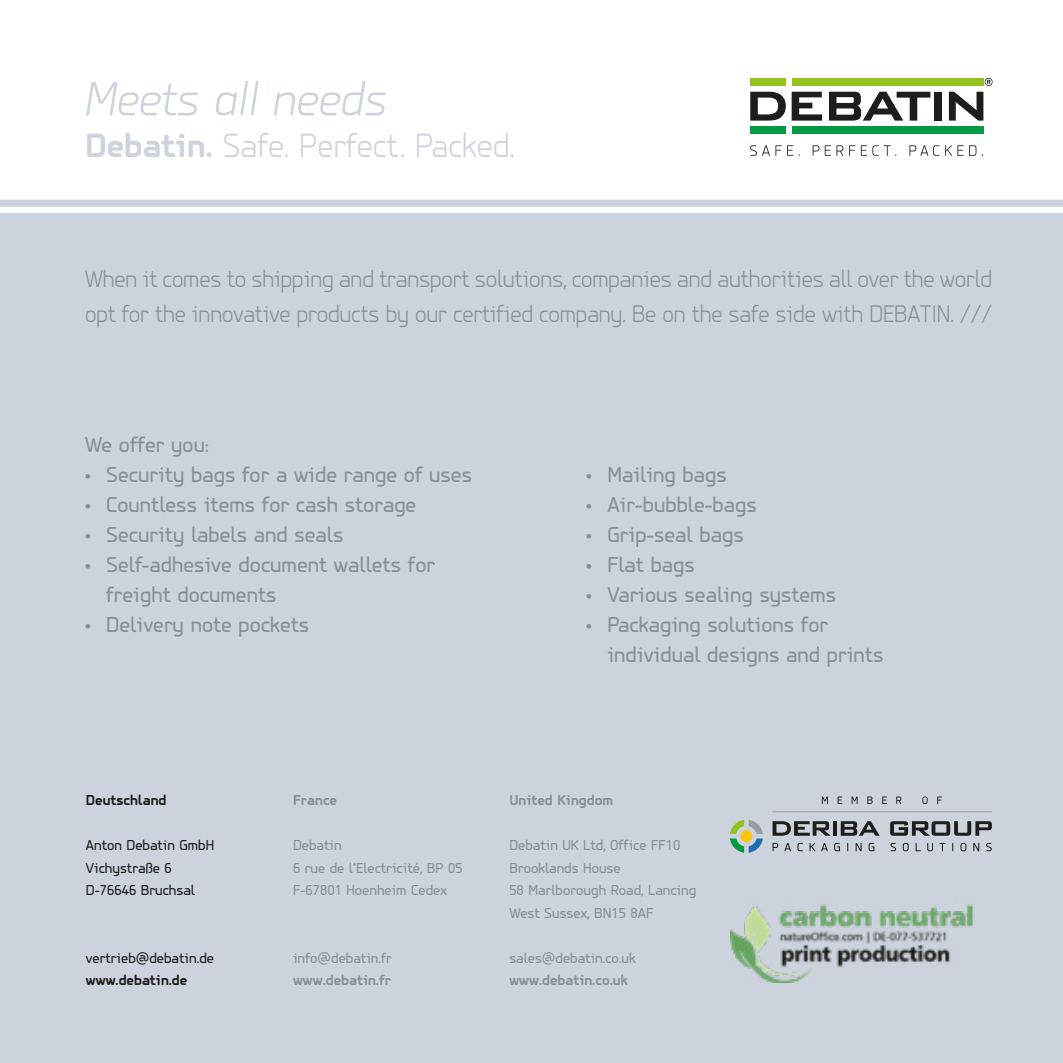
<style>
.page{position:relative;width:1063px;height:1063px;background:#fff}
.page>*{position:absolute;margin:0;border:0;box-sizing:border-box;transform-origin:0 0}
.t1{font:italic 300 50px "PF Isotext Pro";color:#ccd3dc}
.t2{font:300 35px "PF Isotext Pro";color:#ccd3dc}
.t3{font:300 25px/35px "PF Isotext Pro";letter-spacing:-.005em;color:#869099}
.t4{font:22.5px/30px "PF Isotext Pro";color:#869099}
.t5{font:15px/22.5px "PF Isotext Pro";color:#869099}
.t6{font:15px/22.5px "PF Isotext Pro";color:#1d1d1b}
.t7{font:700 15px "PF Isotext Pro";color:#869099}
.t8{font:700 15px "PF Isotext Pro";color:#1d1d1b}
.s1{font-weight:700}
</style>
<div class="page">
<div style="left:0;top:214px;width:1063px;height:849px;background:#ccd3dc"></div>
<div style="left:0;top:200px;width:1063px;height:7px;background:#ccd3dc"></div>
<img style="left:731px;top:904px;width:242px;height:79px">
<svg style="left:750px;top:92px;width:36px;height:29px"></svg>
<svg style="left:792px;top:92px;width:30px;height:29px"></svg>
<svg style="left:829px;top:92px;width:101px;height:29px"></svg>
<div style="left:934px;top:92px;width:8px;height:29px;background:#1d1d1b"></div>
<svg style="left:949px;top:92px;width:34px;height:29px"></svg>
<div style="left:750px;top:127px;width:36px;height:7px;background:#009b3e"></div>
<div style="left:750px;top:78px;width:36px;height:7px;background:#95c11f"></div>
<div style="left:792px;top:127px;width:191px;height:7px;background:#009b3e"></div>
<div style="left:792px;top:78px;width:191px;height:7px;background:#95c11f"></div>
<svg style="left:985px;top:78px;width:8px;height:8px"></svg>
<svg style="left:750px;top:145px;width:50px;height:11px"></svg>
<svg style="left:813px;top:145px;width:6px;height:11px"></svg>
<svg style="left:825px;top:145px;width:18px;height:11px"></svg>
<svg style="left:849px;top:145px;width:6px;height:11px"></svg>
<svg style="left:861px;top:145px;width:35px;height:11px"></svg>
<svg style="left:909px;top:145px;width:30px;height:11px"></svg>
<svg style="left:945px;top:145px;width:31px;height:11px"></svg>
<svg style="left:822px;top:797px;width:6px;height:7px"></svg>
<svg style="left:838px;top:797px;width:4px;height:7px"></svg>
<svg style="left:852px;top:797px;width:6px;height:7px"></svg>
<svg style="left:867px;top:797px;width:6px;height:7px"></svg>
<svg style="left:882px;top:797px;width:5px;height:7px"></svg>
<svg style="left:896px;top:797px;width:5px;height:7px"></svg>
<svg style="left:922px;top:797px;width:6px;height:7px"></svg>
<svg style="left:937px;top:797px;width:5px;height:7px"></svg>
<hr style="left:773px;top:811px;width:219px;height:1px;background:#9c9ba3">
<svg style="left:730px;top:820px;width:33px;height:33px"></svg>
<div style="left:740px;top:830px;width:12px;height:12px;background:#fdc509;border-radius:50%"></div>
<svg style="left:773px;top:843px;width:5px;height:8px"></svg>
<svg style="left:785px;top:843px;width:6px;height:8px"></svg>
<svg style="left:797px;top:843px;width:6px;height:8px"></svg>
<svg style="left:810px;top:843px;width:5px;height:8px"></svg>
<svg style="left:821px;top:843px;width:7px;height:8px"></svg>
<svg style="left:834px;top:843px;width:6px;height:8px"></svg>
<svg style="left:856px;top:843px;width:6px;height:8px"></svg>
<svg style="left:869px;top:843px;width:5px;height:8px"></svg>
<svg style="left:890px;top:843px;width:6px;height:8px"></svg>
<svg style="left:903px;top:843px;width:6px;height:8px"></svg>
<svg style="left:916px;top:843px;width:5px;height:8px"></svg>
<svg style="left:927px;top:843px;width:6px;height:8px"></svg>
<svg style="left:939px;top:843px;width:7px;height:8px"></svg>
<svg style="left:973px;top:843px;width:6px;height:8px"></svg>
<svg style="left:986px;top:843px;width:6px;height:8px"></svg>
<svg style="left:773px;top:821px;width:58px;height:15px"></svg>
<hr style="left:833px;top:821px;width:4px;height:15px;background:#1d1d1b">
<svg style="left:841px;top:821px;width:39px;height:15px"></svg>
<svg style="left:890px;top:821px;width:102px;height:15px"></svg>
<h1 class="t1" style="left:85px;top:70px;width:304px">Meets all needs</h1>
<h2 class="t2" style="left:85px;top:125px;width:431px"><span class="s1">Debatin.</span> Safe. Perfect. Packed.</h2>
<p class="t3" style="left:85px;top:261px;width:909px">When it comes to shipping and transport solutions, companies and authorities all over the world opt for the innovative products by our certified company. Be on the safe side with DEBATIN. ///</p>
<p class="t4" style="left:85px;top:430px;width:125px">We offer you:</p>
<p class="t4" style="left:85px;top:460px;width:388px">• Security bags for a wide range of uses</p>
<p class="t4" style="left:85px;top:490px;width:333px">• Countless items for cash storage</p>
<p class="t4" style="left:85px;top:520px;width:260px">• Security labels and seals</p>
<p class="t4" style="left:106px;top:550px;width:330px;text-indent:-21px">• Self-adhesive document wallets for freight documents</p>
<p class="t4" style="left:85px;top:610px;width:226px">• Delivery note pockets</p>
<p class="t4" style="left:586px;top:460px;width:142px">• Mailing bags</p>
<p class="t4" style="left:586px;top:490px;width:172px">• Air-bubble-bags</p>
<p class="t4" style="left:586px;top:520px;width:159px">• Grip-seal bags</p>
<p class="t4" style="left:586px;top:550px;width:110px">• Flat bags</p>
<p class="t4" style="left:586px;top:580px;width:251px">• Various sealing systems</p>
<p class="t4" style="left:607px;top:610px;width:278px;text-indent:-21px">• Packaging solutions for individual designs and prints</p>
<p class="t8" style="left:86px;top:792px;width:82px">Deutschland</p>
<p class="t6" style="left:86px;top:834px;width:130px">Anton Debatin GmbH<br>Vichystraße 6<br>D-76646 Bruchsal</p>
<p class="t6" style="left:86px;top:947px;width:130px">vertrieb@debatin.de</p>
<p class="t8" style="left:86px;top:972px;width:103px">www.debatin.de</p>
<p class="t7" style="left:293px;top:792px;width:46px">France</p>
<p class="t5" style="left:293px;top:834px;width:171px">Debatin<br>6 rue de l’Electricité, BP 05<br>F-67801 Hoenheim Cedex</p>
<p class="t5" style="left:293px;top:947px;width:100px">info@debatin.fr</p>
<p class="t7" style="left:293px;top:972px;width:100px">www.debatin.fr</p>
<p class="t7" style="left:509px;top:792px;width:105px">United Kingdom</p>
<p class="t5" style="left:509px;top:834px;width:188px">Debatin UK Ltd, Office FF10<br>Brooklands House<br>58 Marlborough Road, Lancing<br>West Sussex, BN15 8AF</p>
<p class="t5" style="left:509px;top:947px;width:128px">sales@debatin.co.uk</p>
<p class="t7" style="left:509px;top:972px;width:120px">www.debatin.co.uk</p>
</div>
